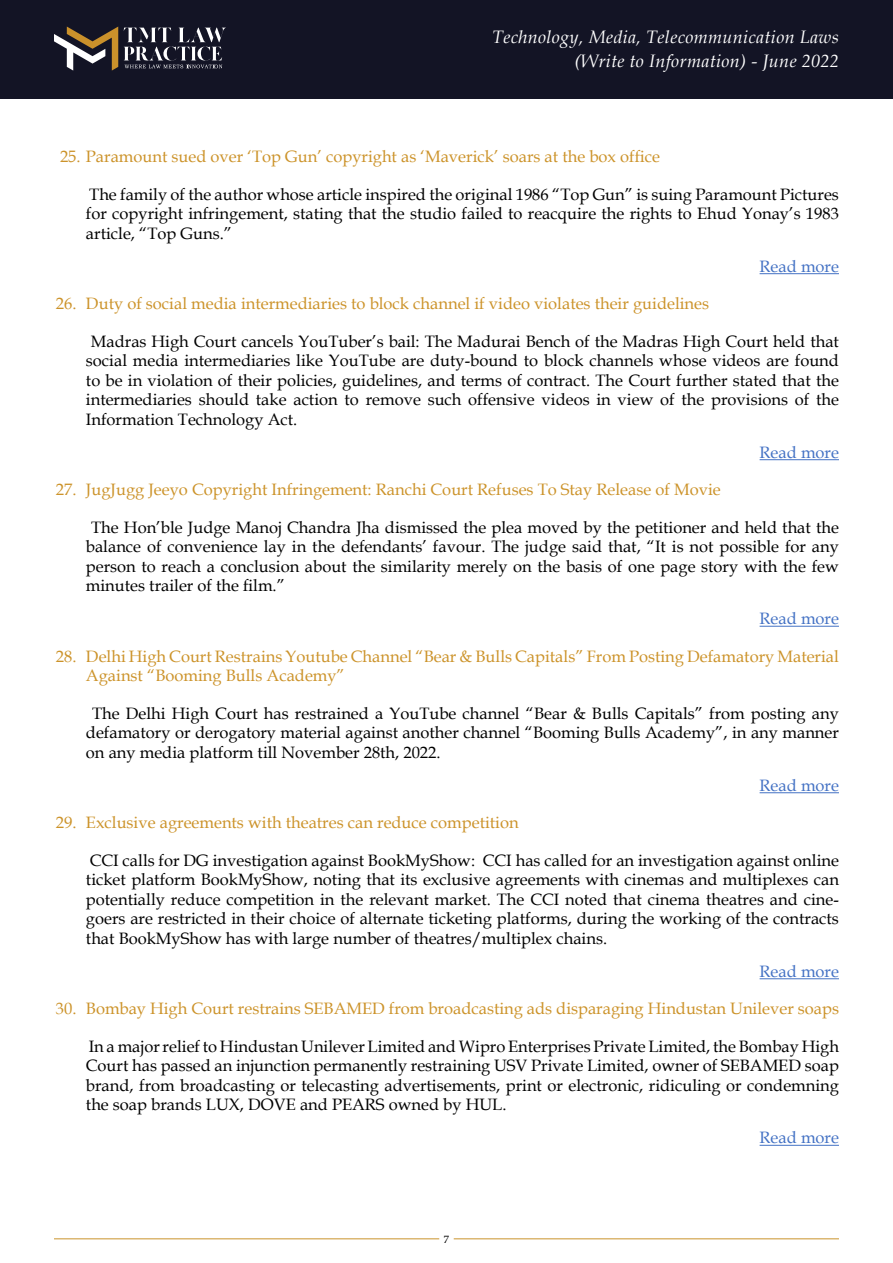
<style>
.page{position:relative;width:893px;height:1263px;background:#fff}
.page>*{position:absolute;margin:0;border:0;box-sizing:border-box;transform-origin:0 0}
.t1{font:italic 18px/24px "Book Antiqua";letter-spacing:.02em;color:#fff;text-align:right}
.t2{font:16.5px/19.5px "Book Antiqua";color:#000;text-align:justify}
.t3{font:16.5px/19.5px "Book Antiqua";color:#cc932a}
.t4{font:16.5px "Book Antiqua";color:#4472c4}
.t5{font:10.5px "Book Antiqua";color:#000}
</style>
<div class="page">
<hr style="left:54px;top:1238px;width:385px;height:1px;background:#ca942b">
<hr style="left:454px;top:1238px;width:385px;height:1px;background:#ca942b">
<hr style="left:760px;top:273px;width:79px;height:1px;background:#4472c4">
<hr style="left:760px;top:459px;width:79px;height:1px;background:#4472c4">
<hr style="left:760px;top:626px;width:79px;height:1px;background:#4472c4">
<hr style="left:760px;top:792px;width:79px;height:1px;background:#4472c4">
<hr style="left:760px;top:978px;width:79px;height:1px;background:#4472c4">
<hr style="left:760px;top:1145px;width:79px;height:1px;background:#4472c4">
<div style="left:0;top:0;width:893px;height:99px;background:#131425"></div>
<svg style="left:54px;top:27px;width:64px;height:44px"></svg>
<svg style="left:124px;top:28px;width:101px;height:40px"></svg>
<p class="t1" style="left:492px;top:24px;width:348px">Technology, Media, Telecommunication Laws (Write to Information) - June 2022</p>
<p class="t3" style="left:60px;top:146px;width:601px">25. Paramount sued over ‘Top Gun’ copyright as ‘Maverick’ soars at the box office</p>
<p class="t2" style="left:86px;top:184px;width:754px">The family of the author whose article inspired the original 1986 “Top Gun” is suing Paramount Pictures for copyright infringement, stating that the studio failed to reacquire the rights to Ehud Yonay’s 1983 article, “Top Guns.”</p>
<p class="t4" style="left:760px;top:254px;width:81px">Read more</p>
<p class="t3" style="left:56px;top:293px;width:655px">26. Duty of social media intermediaries to block channel if video violates their guidelines</p>
<p class="t2" style="left:86px;top:331px;width:754px;text-indent:5px">Madras High Court cancels YouTuber’s bail: The Madurai Bench of the Madras High Court held that social media intermediaries like YouTube are duty-bound to block channels whose videos are found to be in violation of their policies, guidelines, and terms of contract. The Court further stated that the intermediaries should take action to remove such offensive videos in view of the provisions of the Information Technology Act.</p>
<p class="t4" style="left:760px;top:440px;width:81px">Read more</p>
<p class="t3" style="left:56px;top:479px;width:666px">27. JugJugg Jeeyo Copyright Infringement: Ranchi Court Refuses To Stay Release of Movie</p>
<p class="t2" style="left:86px;top:517px;width:754px;text-indent:5px">The Hon’ble Judge Manoj Chandra Jha dismissed the plea moved by the petitioner and held that the balance of convenience lay in the defendants’ favour. The judge said that, “It is not possible for any person to reach a conclusion about the similarity merely on the basis of one page story with the few minutes trailer of the film.”</p>
<p class="t4" style="left:760px;top:607px;width:81px">Read more</p>
<p class="t3" style="left:86px;top:646px;width:754px;text-indent:-30px">28. Delhi High Court Restrains Youtube Channel “Bear &amp; Bulls Capitals” From Posting Defamatory Material<br>Against “Booming Bulls Academy”</p>
<p class="t2" style="left:86px;top:703px;width:754px;text-indent:6px">The Delhi High Court has restrained a YouTube channel “Bear &amp; Bulls Capitals” from posting any defamatory or derogatory material against another channel “Booming Bulls Academy”, in any manner on any media platform till November 28th, 2022.</p>
<p class="t4" style="left:760px;top:773px;width:81px">Read more</p>
<p class="t3" style="left:56px;top:812px;width:464px">29. Exclusive agreements with theatres can reduce competition</p>
<p class="t2" style="left:86px;top:850px;width:754px">CCI calls for DG investigation against BookMyShow: CCI has called for an investigation against online ticket platform BookMyShow, noting that its exclusive agreements with cinemas and multiplexes can potentially reduce competition in the relevant market. The CCI noted that cinema theatres and cine&shy;goers are restricted in their choice of alternate ticketing platforms, during the working of the contracts that BookMyShow has with large number of theatres/multiplex chains.</p>
<p class="t4" style="left:760px;top:959px;width:81px">Read more</p>
<p class="t3" style="left:56px;top:998px;width:784px">30. Bombay High Court restrains SEBAMED from broadcasting ads disparaging Hindustan Unilever soaps</p>
<p class="t2" style="left:86px;top:1036px;width:754px">In a major relief to Hindustan Unilever Limited and Wipro Enterprises Private Limited, the Bombay High Court has passed an injunction permanently restraining USV Private Limited, owner of SEBAMED soap brand, from broadcasting or telecasting advertisements, print or electronic, ridiculing or condemning the soap brands LUX, DOVE and PEARS owned by HUL.</p>
<p class="t4" style="left:760px;top:1126px;width:81px">Read more</p>
<p class="t5" style="left:444px;top:1232px;width:7px">7</p>
</div>
